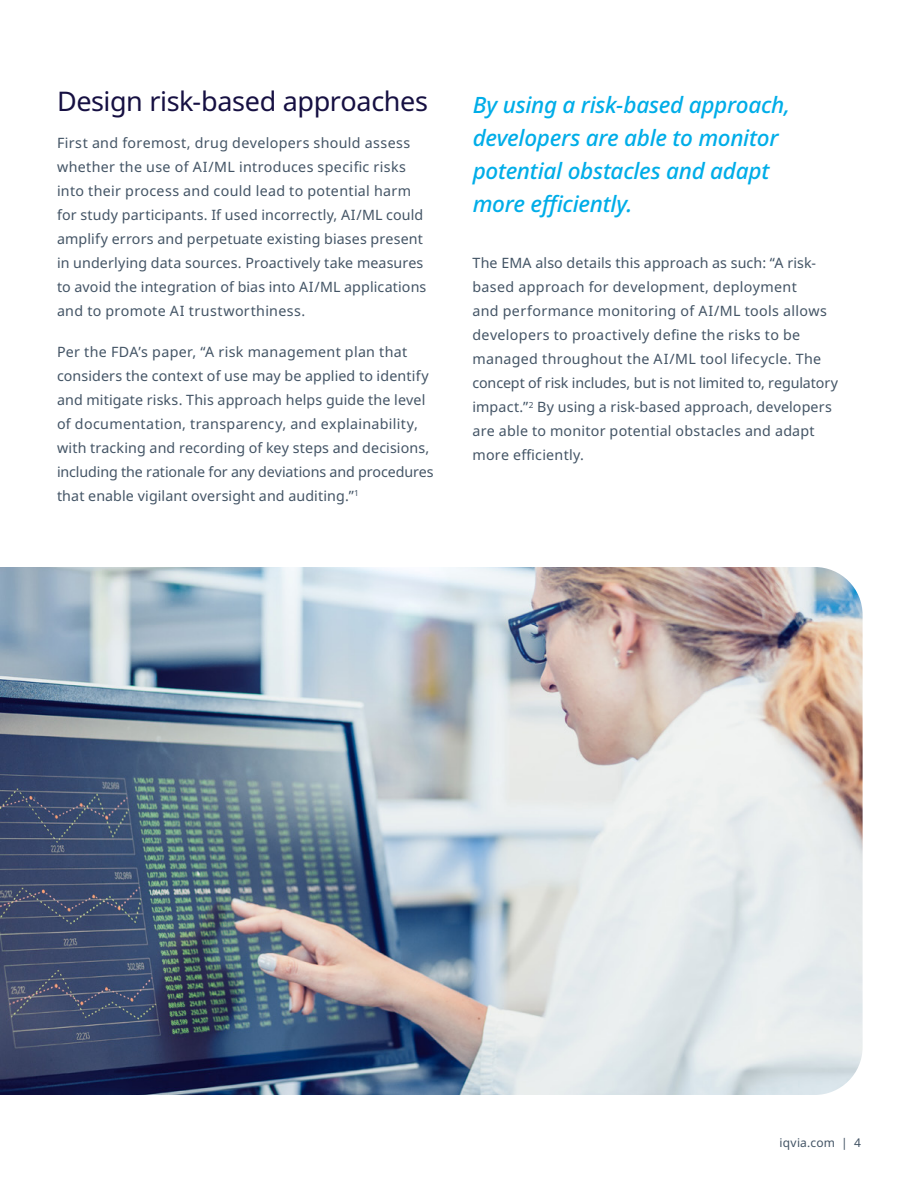
<style>
.page{position:relative;width:918px;height:1188px;background:#fff}
.page>*{position:absolute;margin:0;border:0;box-sizing:border-box;transform-origin:0 0}
.t1{font:27px "Noto Sans";letter-spacing:-.015em;color:#161042}
.t2{font:italic 500 22.5px/33px "Noto Sans";letter-spacing:-.01em;color:#00ade8}
.t3{font:14.25px/24px "Noto Sans";letter-spacing:.015em;color:#435465}
.t4{font:12px "Noto Sans";letter-spacing:.015em;color:#435465}
</style>
<div class="page">
<img style="left:0;top:567px;width:863px;height:528px">
<h1 class="t1" style="left:57px;top:82px;width:372px">Design risk-based approaches</h1>
<p class="t3" style="left:57px;top:132px;width:371px">First and foremost, drug developers should assess whether the use of AI/ML introduces specific risks into their process and could lead to potential harm for study participants. If used incorrectly, AI/ML could amplify errors and perpetuate existing biases present in underlying data sources. Proactively take measures to avoid the integration of bias into AI/ML applications and to promote AI trustworthiness.</p>
<p class="t3" style="left:57px;top:340px;width:378px">Per the FDA’s paper, “A risk management plan that considers the context of use may be applied to identify and mitigate risks. This approach helps guide the level of documentation, transparency, and explainability, with tracking and recording of key steps and decisions, including the rationale for any deviations and procedures that enable vigilant oversight and auditing.”<sup>1</sup></p>
<h2 class="t2" style="left:473px;top:88px;width:319px">By using a risk-based approach, developers are able to monitor potential obstacles and adapt more efficiently.</h2>
<p class="t3" style="left:472px;top:251px;width:367px">The EMA also details this approach as such: “A risk&shy;based approach for development, deployment<br>and performance monitoring of AI/ML tools allows developers to proactively define the risks to be managed throughout the AI/ML tool lifecycle. The concept of risk includes, but is not limited to, regulatory impact.”<sup>2</sup> By using a risk-based approach, developers are able to monitor potential obstacles and adapt more efficiently.</p>
<p class="t4" style="left:780px;top:1134px;width:83px">iqvia.com | 4</p>
</div>
